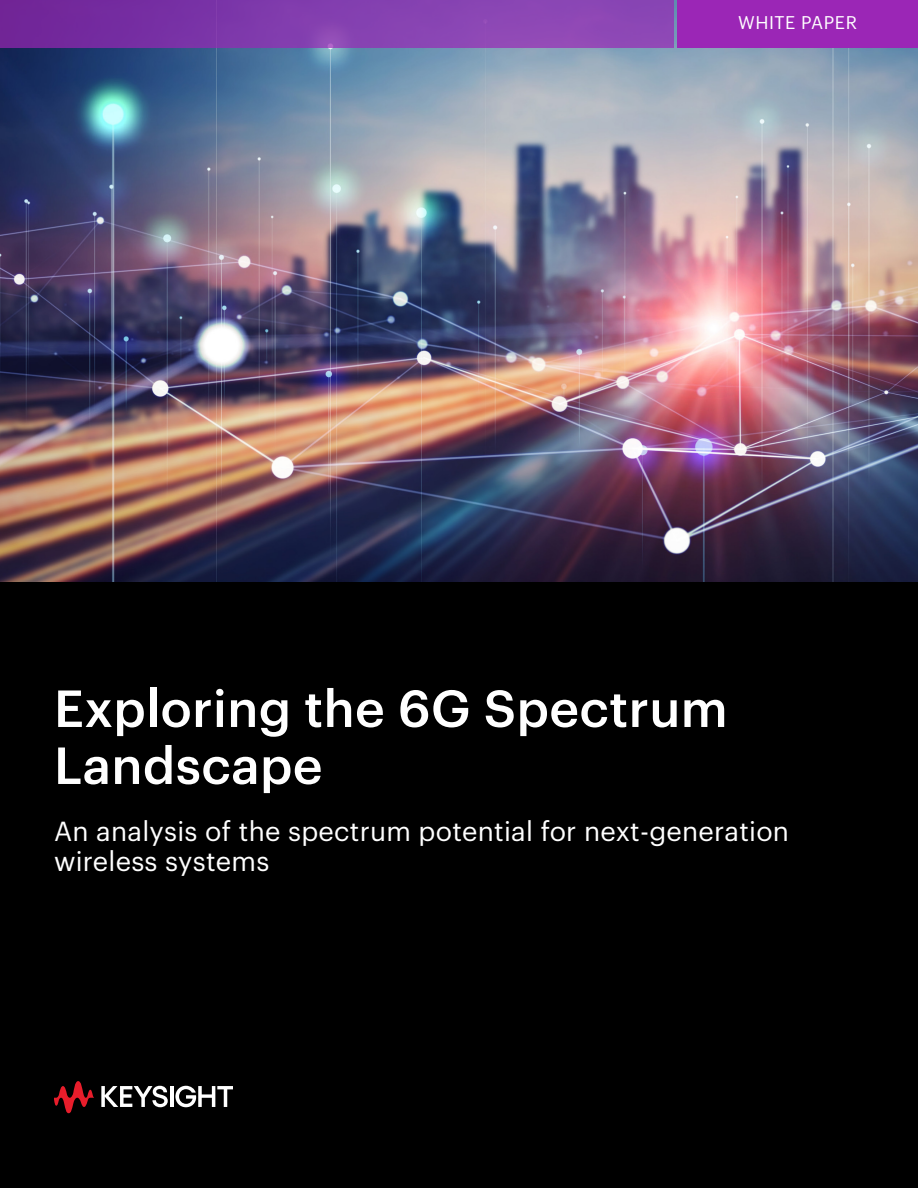
<style>
.page{position:relative;width:918px;height:1188px;background:#fff}
.page>*{position:absolute;margin:0;border:0;box-sizing:border-box;transform-origin:0 0}
.KS_-_Cover_Title{font:500 51px/57px "Graphik LC";letter-spacing:.01em;color:#fff}
.KS_-_Cover_Subtitle{font:27px/30px "Graphik LC";letter-spacing:.01em;color:#fff}
.t1{font:18px "Graphik LC";letter-spacing:.03em;color:#fff}
</style>
<div class="page">
<img style="left:0;top:0;width:918px;height:582px">
<div style="left:0;top:582px;width:918px;height:606px;background:#000"></div>
<div style="left:0;top:0;width:674px;height:48px;background:linear-gradient(to right,#71289c,#9450bc)"></div>
<div style="left:677px;top:0;width:241px;height:48px;background:#9b26b6"></div>
<svg style="left:54px;top:1081px;width:40px;height:32px"></svg>
<svg style="left:101px;top:1086px;width:67px;height:21px"></svg>
<hr style="left:170px;top:1086px;width:3px;height:21px;background:#fff">
<svg style="left:175px;top:1086px;width:57px;height:21px"></svg>
<p class="t1" style="left:738px;top:9px;width:120px">WHITE PAPER</p>
<p class="KS_-_Cover_Title" style="left:54px;top:676px;width:675px">Exploring the 6G Spectrum<br>Landscape</p>
<p class="KS_-_Cover_Subtitle" style="left:54px;top:814px;width:737px">An analysis of the spectrum potential for next-generation wireless systems</p>
</div>
